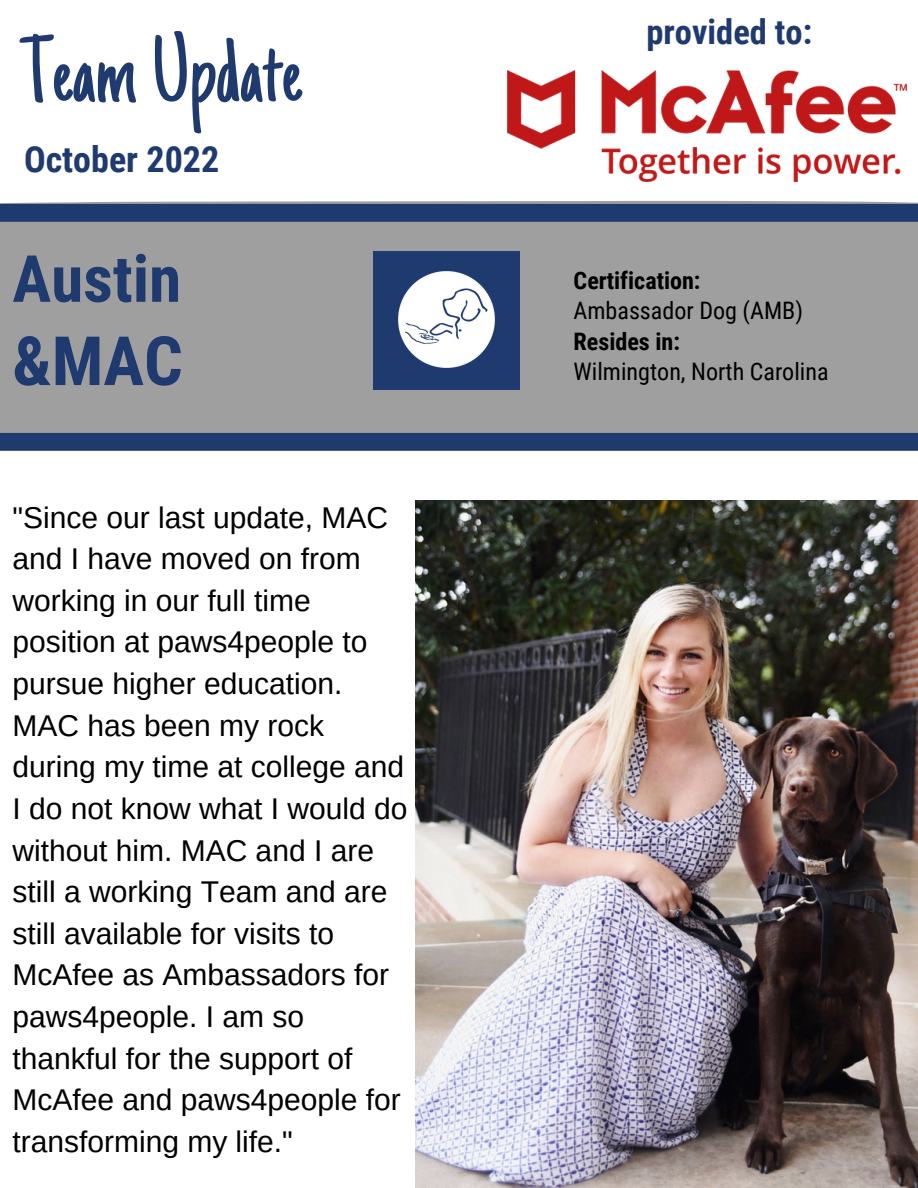
<style>
.page{position:relative;width:918px;height:1188px;background:#fff}
.page>*{position:absolute;margin:0;border:0;box-sizing:border-box;transform-origin:0 0}
.t1{font:96px "Just Another Hand";color:#1f3a6f}
.t2{font:700 68.1px "Roboto Condensed";color:#1f3a6f}
.t3{font:700 65.1px "Roboto Condensed";color:#1f3a6f}
.t4{font:700 36px "Roboto Condensed";color:#1f3a6f}
.t5{font:700 34.5px "Roboto Condensed";color:#1f3a6f}
.t6{font:30px/41.7px "Arimo";color:#000}
.t7{font:24.15px "Roboto Condensed";color:#000}
.t8{font:700 24.15px "Roboto Condensed";color:#000}
</style>
<div class="page">
<div style="left:0;top:201px;width:918px;height:232px;background:#9f9f9f"></div>
<div style="left:374px;top:251px;width:146px;height:139px;background:#1f3a6f"></div>
<img style="left:399px;top:271px;width:95px;height:96px">
<div style="left:0;top:204px;width:918px;height:18px;background:#1f3a6f"></div>
<div style="left:0;top:433px;width:918px;height:18px;background:#1f3a6f"></div>
<img style="left:416px;top:500px;width:502px;height:688px">
<img style="left:507px;top:70px;width:400px;height:112px">
<h1 class="t1" style="left:21px;top:33px;width:283px">Team Update</h1>
<p class="t4" style="left:24px;top:138px;width:197px">October 2022</p>
<h3 class="t3" style="left:12px;top:241px;width:170px">Austin</h3>
<h2 class="t2" style="left:12px;top:322px;width:172px">&amp;MAC</h2>
<p class="t6" style="left:12px;top:496px;width:397px">"Since our last update, MAC and I have moved on from working in our full time position at paws4people to pursue higher education.<br>MAC has been my rock during my time at college and<br>I do not know what I would do without him. MAC and I are still a working Team and are still available for visits to<br>McAfee as Ambassadors for paws4people. I am so thankful for the support of<br>McAfee and paws4people for transforming my life."</p>
<p class="t5" style="left:646px;top:12px;width:167px">provided to:</p>
<p class="t8" style="left:574px;top:267px;width:128px">Certification:</p>
<p class="t7" style="left:574px;top:297px;width:231px">Ambassador Dog (AMB)</p>
<p class="t8" style="left:574px;top:327px;width:108px">Resides in:</p>
<p class="t7" style="left:574px;top:358px;width:257px">Wilmington, North Carolina</p>
</div>
